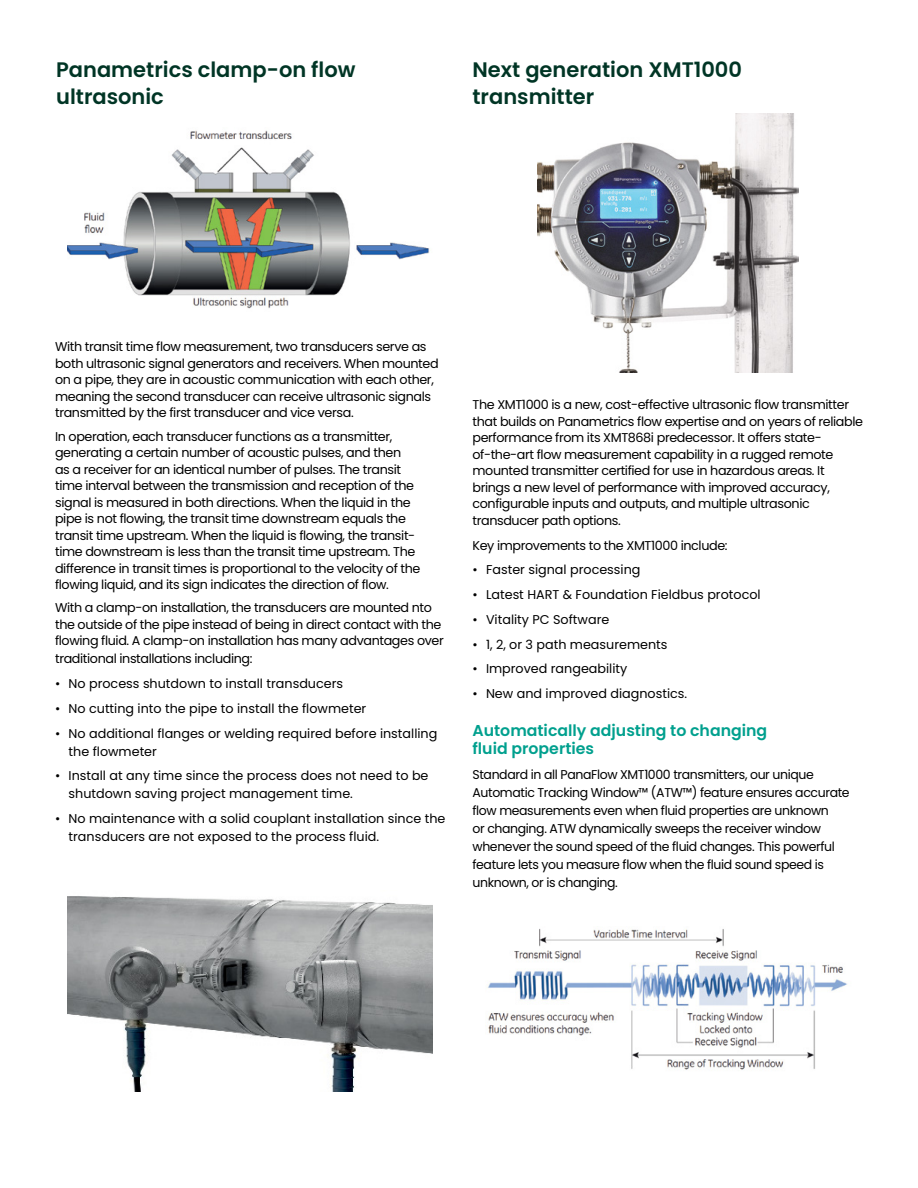
<style>
.page{position:relative;width:918px;height:1188px;background:#fff}
.page>*{position:absolute;margin:0;border:0;box-sizing:border-box;transform-origin:0 0}
.t1{font:600 21px/27px "Poppins";color:#003525}
.t2{font:600 15.75px/18px "Poppins";color:#00a08e}
.t3{font:12.75px/16.5px "Poppins";letter-spacing:-.03em;color:#000}
.t4{font:12.75px/18px "Poppins";color:#000}
</style>
<div class="page">
<img style="left:538px;top:114px;width:261px;height:258px">
<img style="left:67px;top:130px;width:363px;height:179px">
<img style="left:67px;top:896px;width:365px;height:195px">
<img style="left:487px;top:928px;width:360px;height:142px">
<h1 class="t1" style="left:56px;top:56px;width:301px">Panametrics clamp-on flow ultrasonic</h1>
<h1 class="t1" style="left:473px;top:56px;width:271px">Next generation XMT1000 transmitter</h1>
<p class="t3" style="left:55px;top:339px;width:385px">With transit time flow measurement, two transducers serve as both ultrasonic signal generators and receivers. When mounted on a pipe, they are in acoustic communication with each other, meaning the second transducer can receive ultrasonic signals transmitted by the first transducer and vice versa.</p>
<p class="t3" style="left:55px;top:428px;width:367px">In operation, each transducer functions as a transmitter, generating a certain number of acoustic pulses, and then<br>as a receiver for an identical number of pulses. The transit time interval between the transmission and reception of the signal is measured in both directions. When the liquid in the pipe is not flowing, the transit time downstream equals the transit time upstream. When the liquid is flowing, the transit&shy;time downstream is less than the transit time upstream. The difference in transit times is proportional to the velocity of the flowing liquid, and its sign indicates the direction of flow.</p>
<p class="t3" style="left:55px;top:600px;width:390px">With a clamp-on installation, the transducers are mounted nto the outside of the pipe instead of being in direct contact with the flowing fluid. A clamp-on installation has many advantages over</p>
<p class="t3" style="left:55px;top:651px;width:199px">traditional installations including:</p>
<p class="t4" style="left:55px;top:675px;width:290px">• No process shutdown to install transducers</p>
<p class="t4" style="left:55px;top:700px;width:313px">• No cutting into the pipe to install the flowmeter</p>
<p class="t4" style="left:69px;top:724px;width:370px;text-indent:-14px">• No additional flanges or welding required before installing the flowmeter</p>
<p class="t4" style="left:69px;top:767px;width:361px;text-indent:-14px">• Install at any time since the process does not need to be shutdown saving project management time.</p>
<p class="t4" style="left:69px;top:810px;width:378px;text-indent:-14px">• No maintenance with a solid couplant installation since the transducers are not exposed to the process fluid.</p>
<p class="t3" style="left:473px;top:397px;width:392px">The XMT1000 is a new, cost-effective ultrasonic flow transmitter that builds on Panametrics flow expertise and on years of reliable performance from its XMT868i predecessor. It offers state&shy;of-the-art flow measurement capability in a rugged remote mounted transmitter certified for use in hazardous areas. It brings a new level of performance with improved accuracy, configurable inputs and outputs, and multiple ultrasonic transducer path options.</p>
<p class="t3" style="left:473px;top:537px;width:257px">Key improvements to the XMT1000 include:</p>
<p class="t4" style="left:473px;top:561px;width:170px">• Faster signal processing</p>
<p class="t4" style="left:473px;top:586px;width:290px">• Latest HART &amp; Foundation Fieldbus protocol</p>
<p class="t4" style="left:473px;top:610px;width:138px">• Vitality PC Software</p>
<p class="t4" style="left:473px;top:635px;width:197px">• 1, 2, or 3 path measurements</p>
<p class="t4" style="left:473px;top:660px;width:156px">• Improved rangeability</p>
<p class="t4" style="left:473px;top:685px;width:216px">• New and improved diagnostics.</p>
<p class="t2" style="left:472px;top:722px;width:296px">Automatically adjusting to changing fluid properties</p>
<p class="t3" style="left:472px;top:766px;width:379px;line-height:18px">Standard in all PanaFlow XMT1000 transmitters, our unique Automatic Tracking Window™ (ATW™) feature ensures accurate flow measurements even when fluid properties are unknown<br>or changing. ATW dynamically sweeps the receiver window whenever the sound speed of the fluid changes. This powerful feature lets you measure flow when the fluid sound speed is unknown, or is changing.</p>
</div>
